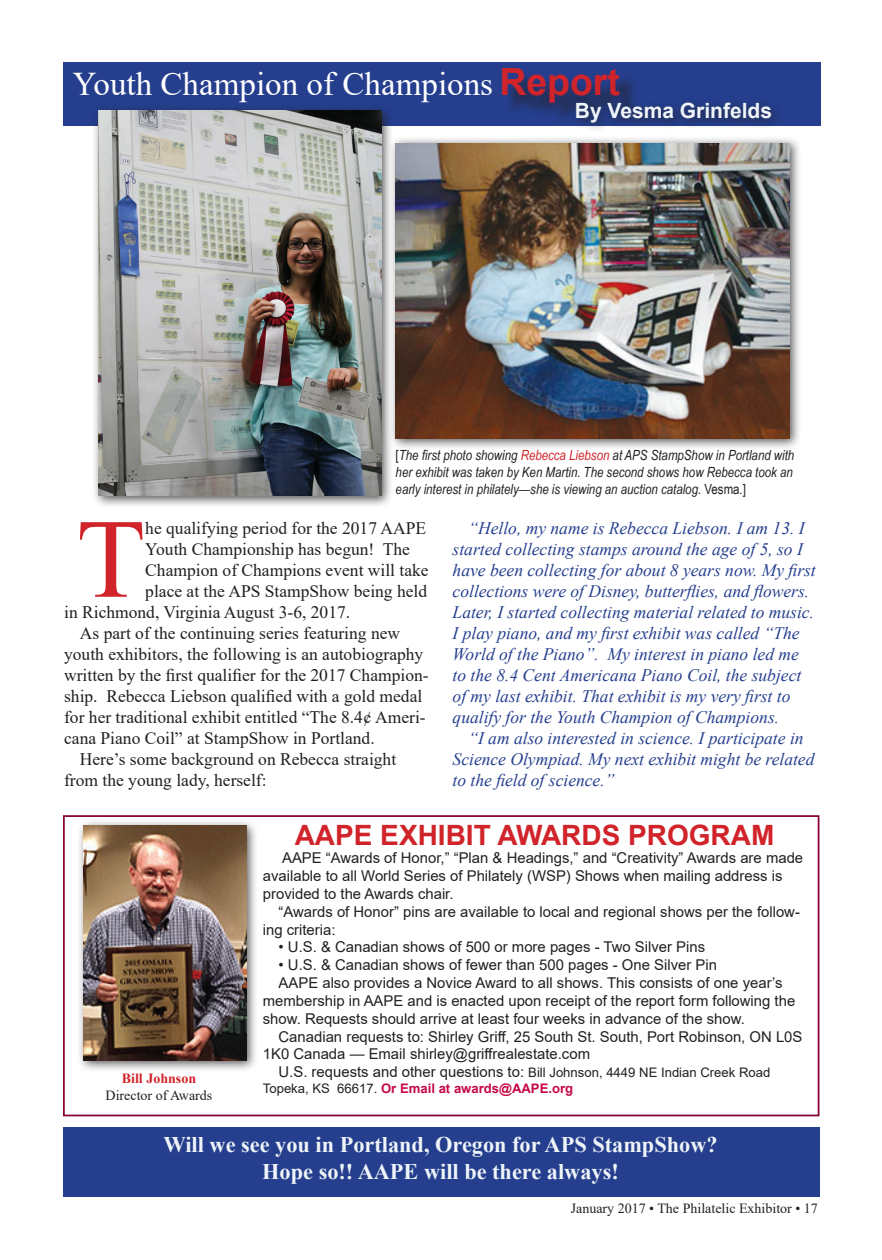
<style>
.page{position:relative;width:882px;height:1260px;background:#fff}
.page>*{position:absolute;margin:0;border:0;box-sizing:border-box;transform-origin:0 0}
.t1{font:112.7px "Times New Roman";color:#d1232a}
.t2{font:700 37.45px "Arial";color:#d1232a}
.t3{font:33.07px "Times New Roman";color:#fff}
.t4{font:700 28px "Arial";color:#d1232a}
.t5{font:700 22.4px "Times New Roman";color:#eef4f7}
.t6{font:700 21px "Arial";color:#eef4f7}
.t7{font:italic 17.5px/21px "Times New Roman";color:#253f8e}
.t8{font:17.5px/21px "Times New Roman";color:#231f20}
.t9{font:14.88px/17.8px "Arial";color:#231f20}
.t10{font:italic 14px/16.8px "Arial Narrow";color:#231f20;text-align:justify}
.t11{font:14px "Times New Roman";color:#231f20}
.t12{font:700 14px "Times New Roman";color:#d1232a}
.t13{font:13.12px "Arial";color:#231f20}
.t14{font:700 13.12px "Arial";color:#c60a45}
.s1{font-style:normal}
.s2{color:#d1232a}
.s3{font-size:14.88px}
.s4{font-weight:400;color:#231f20}
</style>
<div class="page">
<div style="left:63px;top:63px;width:757px;height:63px;background:#253f8e"></div>
<div style="left:505px;top:72px;width:136px;height:52px;background:#231f20;opacity:.75"></div>
<div style="left:63px;top:815px;width:756px;height:301px;border:2px solid #860037"></div>
<div style="left:76px;top:818px;width:182px;height:254px;background:#231f20;opacity:.75"></div>
<img style="left:83px;top:825px;width:164px;height:235px">
<div style="left:570px;top:96px;width:213px;height:38px;background:#231f20;opacity:.75"></div>
<div style="left:63px;top:1128px;width:756px;height:69px;background:#253f8e"></div>
<div style="left:91px;top:104px;width:303px;height:404px;background:#231f20;opacity:.75"></div>
<img style="left:98px;top:111px;width:284px;height:385px">
<div style="left:389px;top:136px;width:412px;height:314px;background:#231f20;opacity:.75"></div>
<img style="left:396px;top:143px;width:393px;height:296px">
<p class="t3" style="left:73px;top:60px;width:422px">Youth Champion of Champions</p>
<p class="t2" style="left:499px;top:55px;width:122px">Report</p>
<p class="t6" style="left:575px;top:96px;width:199px">By Vesma Grinfelds</p>
<p class="t10" style="left:396px;top:446px;width:400px"><span class="s1">[</span>The first photo showing <span class="s2">Rebecca Liebson</span> at APS StampShow in Portland with her exhibit was taken by Ken Martin. The second shows how Rebecca took an early interest in philately—she is viewing an auction catalog. <span class="s1">Vesma.]</span></p>
<p class="t7" style="left:453px;top:517px;width:365px;text-indent:16px">“Hello, my name is Rebecca Liebson. I am 13. I started collecting stamps around the age of 5, so I have been collecting for about 8 years now. My first collections were of Disney, butterflies, and flowers.<br>Later, I started collecting material related to music.<br>I play piano, and my first exhibit was called “The World of the Piano”. My interest in piano led me to the 8.4 Cent Americana Piano Coil, the subject of my last exhibit. That exhibit is my very first to qualify for the Youth Champion of Champions.</p>
<p class="t7" style="left:453px;top:727px;width:363px;text-indent:16px">“I am also interested in science. I participate in<br>Science Olympiad. My next exhibit might be related to the field of science.”</p>
<p class="t4" style="left:295px;top:816px;width:481px">AAPE EXHIBIT AWARDS PROGRAM</p>
<p class="t9" style="left:263px;top:849px;width:542px;text-indent:19px">AAPE “Awards of Honor,” “Plan &amp; Headings,” and “Creativity” Awards are made available to all World Series of Philately (WSP) Shows when mailing address is provided to the Awards chair.</p>
<p class="t9" style="left:263px;top:902px;width:539px;text-indent:16px">“Awards of Honor” pins are available to local and regional shows per the follow&shy;ing criteria:</p>
<p class="t9" style="left:279px;top:938px;width:428px">• U.S. &amp; Canadian shows of 500 or more pages - Two Silver Pins</p>
<p class="t9" style="left:279px;top:956px;width:440px">• U.S. &amp; Canadian shows of fewer than 500 pages - One Silver Pin</p>
<p class="t9" style="left:263px;top:974px;width:534px;text-indent:16px">AAPE also provides a Novice Award to all shows. This consists of one year’s membership in AAPE and is enacted upon receipt of the report form following the show. Requests should arrive at least four weeks in advance of the show.</p>
<p class="t9" style="left:263px;top:1027px;width:541px;text-indent:16px">Canadian requests to: Shirley Griff, 25 South St. South, Port Robinson, ON L0S<br>1K0 Canada — Email shirley@griffrealestate.com</p>
<p class="t13" style="left:279px;top:1064px;width:493px"><span class="s3">U.S. requests and other questions to:</span> Bill Johnson, 4449 NE Indian Creek Road</p>
<p class="t14" style="left:263px;top:1079px;width:312px"><span class="s4">Topeka, KS 66617.</span> Or Email at awards@AAPE.org</p>
<p class="t1" style="left:76px;top:480px;width:70px">T</p>
<p class="t8" style="left:145px;top:517px;width:282px">he qualifying period for the 2017 AAPE</p>
<p class="t8" style="left:145px;top:538px;width:266px">Youth Championship has begun! The</p>
<p class="t8" style="left:145px;top:559px;width:285px">Champion of Champions event will take</p>
<p class="t8" style="left:145px;top:580px;width:283px">place at the APS StampShow being held</p>
<p class="t8" style="left:64px;top:601px;width:288px">in Richmond, Virginia August 3-6, 2017.</p>
<p class="t8" style="left:64px;top:622px;width:366px;text-indent:16px">As part of the continuing series featuring new youth exhibitors, the following is an autobiography written by the first qualifier for the 2017 Champion&shy;ship. Rebecca Liebson qualified with a gold medal for her traditional exhibit entitled “The 8.4¢ Ameri&shy;cana Piano Coil” at StampShow in Portland.</p>
<p class="t8" style="left:64px;top:748px;width:334px;text-indent:16px">Here’s some background on Rebecca straight from the young lady, herself:</p>
<p class="t12" style="left:122px;top:1069px;width:76px">Bill Johnson</p>
<p class="t11" style="left:106px;top:1086px;width:108px">Director of Awards</p>
<p class="t5" style="left:163px;top:1129px;width:556px">Will we see you in Portland, Oregon for APS StampShow?</p>
<p class="t5" style="left:262px;top:1156px;width:358px">Hope so!! AAPE will be there always!</p>
<p class="t11" style="left:571px;top:1198px;width:249px">January 2017 • The Philatelic Exhibitor • 17</p>
</div>
